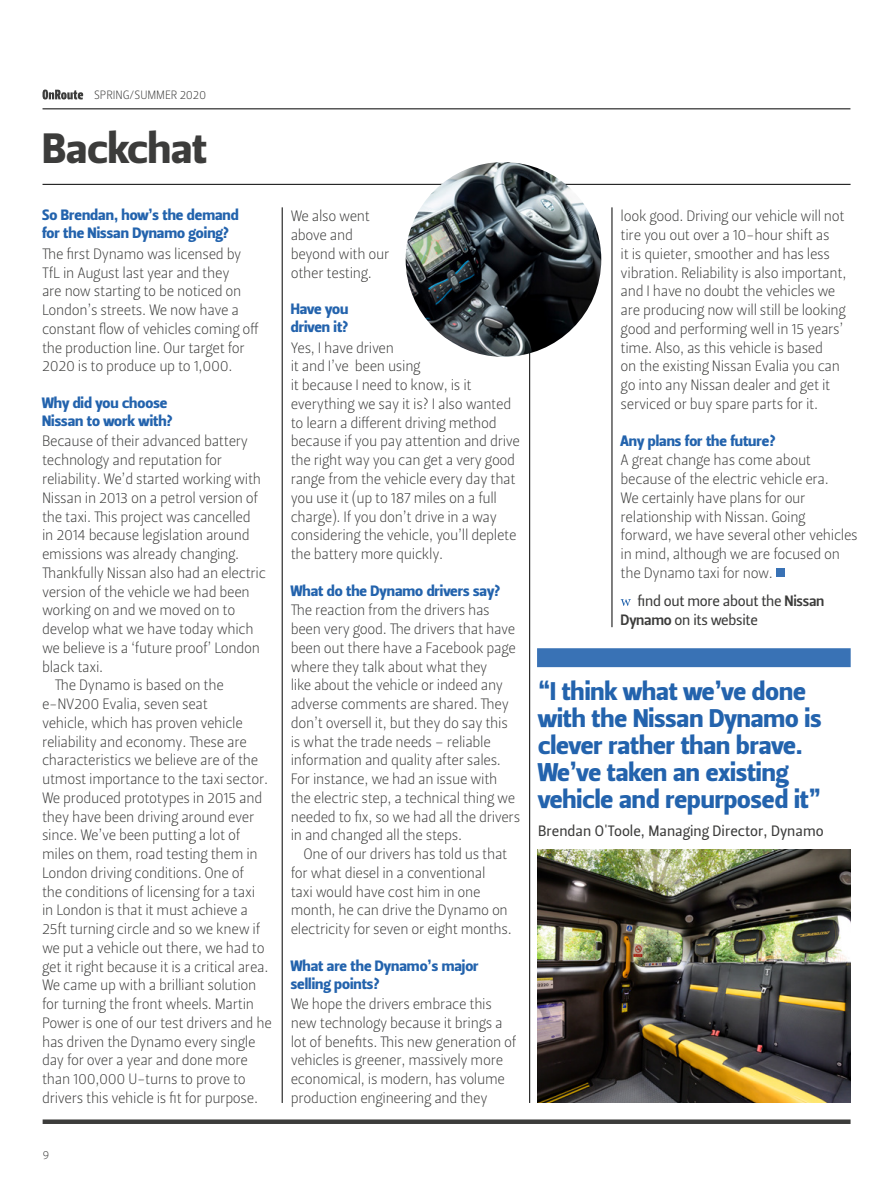
<style>
.page{position:relative;width:893px;height:1191px;background:#fff}
.page>*{position:absolute;margin:0;border:0;box-sizing:border-box;transform-origin:0 0}
.t1{font:42.3px "Leitura Sans Grot 4";color:#3c3c3b}
.quote{font:25.5px/27px "Leitura Sans Grot 4";color:#2363ad}
.body_copy{font:15px/18.8px "Leitura Sans Grot 1";letter-spacing:-.02em;color:#3c3c3b}
.body_copy_indent{font:15px/18.8px "Leitura Sans Grot 1";letter-spacing:-.02em;color:#3c3c3b}
.question{font:15px/18px "Leitura Sans Grot 4";color:#2363ad}
.infotech{font:15px/18.8px "Leitura Sans Grot 2";letter-spacing:-.02em;color:#3c3c3b}
.quote_name{font:15px "Leitura Sans Grot 2";color:#3c3c3b}
.t2{font:12px "Leitura Sans Grot 1";letter-spacing:-.005em;color:#3c3c3b}
.s1{font-family:"Leitura Sans Grot 3"}
</style>
<div class="page">
<hr style="left:43px;top:184px;width:808px;height:1px;background:#000">
<hr style="left:529px;top:203px;width:1px;height:900px;background:#000">
<img style="left:537px;top:849px;width:313px;height:254px">
<div style="left:776px;top:568px;width:8px;height:8px;background:#3972b5"></div>
<svg style="left:621px;top:599px;width:10px;height:7px"></svg>
<hr style="left:282px;top:207px;width:1px;height:896px;background:#000">
<hr style="left:612px;top:207px;width:1px;height:420px;background:#000">
<div style="left:537px;top:648px;width:314px;height:19px;background:#3972b5"></div>
<img style="left:406px;top:162px;width:195px;height:195px;border-radius:98px">
<svg style="left:43px;top:90px;width:40px;height:10px"></svg>
<hr style="left:43px;top:108px;width:807px;height:1px;background:#000">
<div style="left:43px;top:1119px;width:808px;height:5px;background:#3c3c3b"></div>
<p class="t2" style="left:94px;top:88px;width:114px">SPRING/SUMMER 2020</p>
<h1 class="t1" style="left:43px;top:123px;width:166px">Backchat</h1>
<h3 class="question" style="left:42px;top:206px;width:198px">So Brendan, how’s the demand for the Nissan Dynamo going?</h3>
<p class="body_copy" style="left:42px;top:245px;width:218px">The first Dynamo was licensed by<br>TfL in August last year and they<br>are now starting to be noticed on<br>London’s streets. We now have a constant flow of vehicles coming off the production line. Our target for<br>2020 is to produce up to 1,000.</p>
<h3 class="question" style="left:42px;top:394px;width:132px">Why did you choose<br>Nissan to work with?</h3>
<p class="body_copy" style="left:42px;top:432px;width:225px">Because of their advanced battery technology and reputation for reliability. We’d started working with<br>Nissan in 2013 on a petrol version of the taxi. This project was cancelled<br>in 2014 because legislation around emissions was already changing.<br>Thankfully Nissan also had an electric version of the vehicle we had been working on and we moved on to develop what we have today which we believe is a ‘future proof’ London black taxi.</p>
<p class="body_copy_indent" style="left:42px;top:676px;width:231px;text-indent:13px">The Dynamo is based on the e-NV200 Evalia, seven seat<br>vehicle, which has proven vehicle reliability and economy. These are characteristics we believe are of the utmost importance to the taxi sector.<br>We produced prototypes in 2015 and they have been driving around ever since. We’ve been putting a lot of miles on them, road testing them in London driving conditions. One of<br>the conditions of licensing for a taxi<br>in London is that it must achieve a 25ft turning circle and so we knew if we put a vehicle out there, we had to get it right because it is a critical area.<br>We came up with a brilliant solution for turning the front wheels. Martin Power is one of our test drivers and he has driven the Dynamo every single day for over a year and done more than 100,000 U-turns to prove to drivers this vehicle is fit for purpose.</p>
<p class="t2" style="left:43px;top:1148px;width:8px">9</p>
<p class="body_copy_indent" style="left:291px;top:207px;width:100px">We also went above and beyond with our other testing.</p>
<h3 class="question" style="left:291px;top:300px;width:59px">Have you driven it?</h3>
<p class="body_copy" style="left:291px;top:338px;width:231px">Yes, I have driven<br>it and I’ve been using<br>it because I need to know, is it everything we say it is? I also wanted to learn a different driving method because if you pay attention and drive the right way you can get a very good range from the vehicle every day that you use it (up to 187 miles on a full charge). If you don’t drive in a way considering the vehicle, you’ll deplete the battery more quickly.</p>
<h3 class="question" style="left:291px;top:582px;width:211px">What do the Dynamo drivers say?</h3>
<p class="body_copy" style="left:291px;top:601px;width:231px">The reaction from the drivers has been very good. The drivers that have been out there have a Facebook page where they talk about what they<br>like about the vehicle or indeed any adverse comments are shared. They don’t oversell it, but they do say this is what the trade needs – reliable information and quality after sales.<br>For instance, we had an issue with the electric step, a technical thing we needed to fix, so we had all the drivers in and changed all the steps.</p>
<p class="body_copy_indent" style="left:291px;top:845px;width:223px;text-indent:13px">One of our drivers has told us that for what diesel in a conventional<br>taxi would have cost him in one month, he can drive the Dynamo on electricity for seven or eight months.</p>
<h3 class="question" style="left:291px;top:957px;width:189px">What are the Dynamo’s major selling points?</h3>
<p class="body_copy" style="left:291px;top:995px;width:227px">We hope the drivers embrace this new technology because it brings a lot of benefits. This new generation of vehicles is greener, massively more economical, is modern, has volume production engineering and they</p>
<p class="body_copy" style="left:621px;top:207px;width:227px">look good. Driving our vehicle will not tire you out over a 10-hour shift as<br>it is quieter, smoother and has less vibration. Reliability is also important, and I have no doubt the vehicles we are producing now will still be looking good and performing well in 15 years’ time. Also, as this vehicle is based<br>on the existing Nissan Evalia you can go into any Nissan dealer and get it serviced or buy spare parts for it.</p>
<h3 class="question" style="left:621px;top:432px;width:157px">Any plans for the future?</h3>
<p class="body_copy" style="left:621px;top:451px;width:239px">A great change has come about because of the electric vehicle era.<br>We certainly have plans for our relationship with Nissan. Going forward, we have several other vehicles in mind, although we are focused on the Dynamo taxi for now.</p>
<p class="infotech" style="left:621px;top:591px;width:205px;text-indent:17px">find out more about the <span class="s1">Nissan<br>Dynamo</span> on its website</p>
<p class="quote" style="left:538px;top:677px;width:285px">“I think what we’ve done with the Nissan Dynamo is clever rather than brave.<br>We’ve taken an existing vehicle and repurposed it”</p>
<p class="quote_name" style="left:538px;top:822px;width:287px">Brendan O'Toole, Managing Director, Dynamo</p>
</div>
